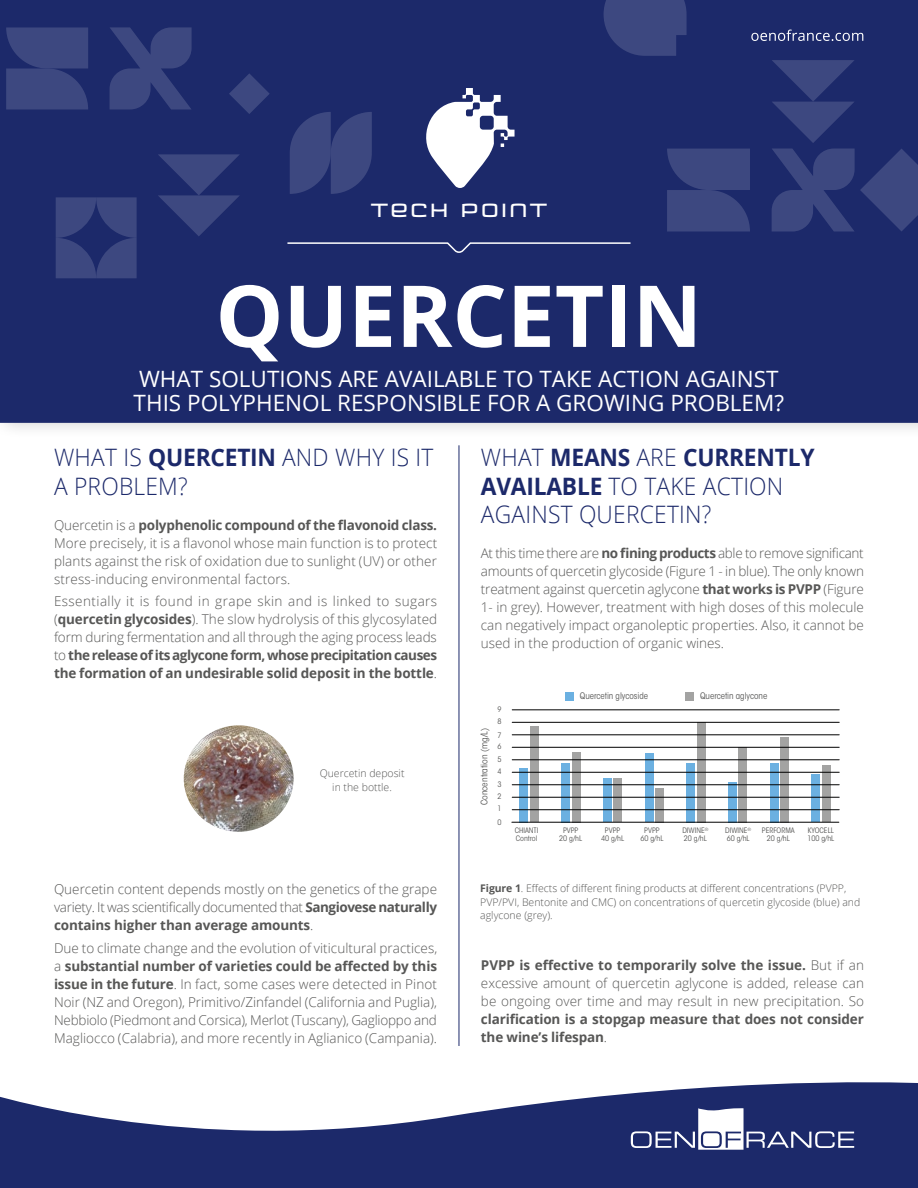
<style>
.page{position:relative;width:918px;height:1188px;background:#fff}
.page>*{position:absolute;margin:0;border:0;box-sizing:border-box;transform-origin:0 0}
.t1{font:700 85.5px "Open Sans";color:#fff}
.t2{font:300 24px/28.5px "Open Sans";letter-spacing:.01em;color:#1c296a;scale:.95 1}
.t3{font:22.5px/24px "Open Sans";color:#fff}
.t4{font:18px "Armchair Modern OT C Gauge";letter-spacing:.1em;color:#fff}
.t5{font:300 13.5px/18px "Open Sans";color:#575756;text-align:justify}
.t6{font:700 13.5px/18px "Open Sans";letter-spacing:-.01em;color:#575756}
.t7{font:300 10.5px/13.5px "Open Sans";color:#575756}
.t8{font:condensed 9px "ITC Avant Garde Std";color:#575756}
.t9{font:condensed 9px "ITC Avant Garde Std";color:#575756;scale:1.04 1}
.t10{font:condensed 7.5px/7.5px "ITC Avant Garde Std";color:#575756;scale:1.04 1}
.s1{font-weight:700}
.s2{font-weight:300}
</style>
<div class="page">
<div style="left:0;top:0;width:918px;height:440px;background:#000;opacity:.2"></div>
<div style="left:0;top:0;width:918px;height:423px;background:#1c296a"></div>
<svg style="left:772px;top:60px;width:83px;height:83px;background:#2c3874"></svg>
<svg style="left:772px;top:149px;width:146px;height:83px;background:#303c77"></svg>
<svg style="left:604px;top:0;width:83px;height:56px;background:#38437d"></svg>
<svg style="left:667px;top:149px;width:83px;height:83px;background:#39447d"></svg>
<svg style="left:158px;top:154px;width:82px;height:82px;background:#2c3874"></svg>
<svg style="left:229px;top:73px;width:41px;height:41px;background:#2c3874"></svg>
<svg style="left:110px;top:27px;width:82px;height:82px;background:#323d78"></svg>
<svg style="left:290px;top:112px;width:82px;height:82px;background:#35417b"></svg>
<svg style="left:6px;top:27px;width:82px;height:82px;background:#39447d"></svg>
<svg style="left:56px;top:197px;width:81px;height:81px;background:#35417b"></svg>
<svg style="left:751px;top:30px;width:112px;height:11px"></svg>
<svg style="left:0;top:1082px;width:918px;height:106px;fill:#1c296a"></svg>
<svg style="left:631px;top:1108px;width:223px;height:42px"></svg>
<svg style="left:418px;top:88px;width:97px;height:100px"></svg>
<svg style="left:286px;top:241px;width:346px;height:14px;background:#34407a"></svg>
<hr style="left:459px;top:445px;width:1px;height:601px;background:#1c296a">
<div style="left:520px;top:768px;width:8px;height:54px;background:#6bb0e1"></div>
<div style="left:530px;top:727px;width:8px;height:95px;background:#a3a3a2"></div>
<div style="left:645px;top:753px;width:8px;height:69px;background:#6bb0e1"></div>
<div style="left:655px;top:788px;width:9px;height:34px;background:#a3a3a2"></div>
<div style="left:687px;top:763px;width:8px;height:59px;background:#6bb0e1"></div>
<div style="left:697px;top:722px;width:8px;height:100px;background:#a3a3a2"></div>
<div style="left:728px;top:782px;width:9px;height:40px;background:#6bb0e1"></div>
<div style="left:739px;top:747px;width:8px;height:75px;background:#a3a3a2"></div>
<div style="left:770px;top:763px;width:8px;height:59px;background:#6bb0e1"></div>
<div style="left:780px;top:737px;width:9px;height:85px;background:#a3a3a2"></div>
<div style="left:812px;top:774px;width:8px;height:48px;background:#6bb0e1"></div>
<div style="left:822px;top:765px;width:9px;height:57px;background:#a3a3a2"></div>
<div style="left:561px;top:763px;width:9px;height:59px;background:#6bb0e1"></div>
<div style="left:572px;top:752px;width:8px;height:70px;background:#a3a3a2"></div>
<div style="left:603px;top:779px;width:9px;height:43px;background:#6bb0e1"></div>
<div style="left:614px;top:779px;width:8px;height:43px;background:#a3a3a2"></div>
<div style="left:565px;top:692px;width:9px;height:9px;background:#6bb0e1"></div>
<div style="left:685px;top:692px;width:9px;height:9px;background:#a3a3a2"></div>
<hr style="left:512px;top:710px;width:327px;height:1px;background:#000">
<hr style="left:512px;top:722px;width:327px;height:1px;background:#000">
<hr style="left:512px;top:735px;width:327px;height:1px;background:#000">
<hr style="left:512px;top:747px;width:327px;height:1px;background:#000">
<hr style="left:512px;top:760px;width:327px;height:1px;background:#000">
<hr style="left:512px;top:772px;width:327px;height:1px;background:#000">
<hr style="left:512px;top:785px;width:327px;height:1px;background:#000">
<hr style="left:512px;top:797px;width:327px;height:1px;background:#000">
<hr style="left:512px;top:809px;width:327px;height:1px;background:#000">
<hr style="left:512px;top:822px;width:327px;height:1px;background:#000">
<img style="left:184px;top:725px;width:110px;height:107px">
<h3 class="t4" style="left:371px;top:198px;width:178px">TECH POINT</h3>
<h1 class="t1" style="left:215px;top:256px;width:488px">QUERCETIN</h1>
<h3 class="t3" style="left:134px;top:366px;width:652px">WHAT SOLUTIONS ARE AVAILABLE TO TAKE ACTION AGAINST<br>THIS POLYPHENOL RESPONSIBLE FOR A GROWING PROBLEM?</h3>
<h2 class="t2" style="left:54px;top:443px;width:401px">WHAT IS <span class="s1">QUERCETIN</span> AND WHY IS IT<br>A PROBLEM?</h2>
<p class="t5" style="left:54px;top:516px;width:385px">Quercetin is a <span class="s1">polyphenolic compound of the flavonoid class.<br></span>More precisely, it is a flavonol whose main function is to protect plants against the risk of oxidation due to sunlight (UV) or other stress-inducing environmental factors.</p>
<p class="t5" style="left:54px;top:592px;width:385px">Essentially it is found in grape skin and is linked to sugars (<span class="s1">quercetin glycosides</span>). The slow hydrolysis of this glycosylated form during fermentation and all through the aging process leads to <span class="s1">the release of its aglycone form, whose precipitation causes the formation of an undesirable solid deposit in the bottle</span>.</p>
<h2 class="t2" style="left:481px;top:443px;width:353px">WHAT <span class="s1">MEANS</span> ARE <span class="s1">CURRENTLY<br>AVAILABLE</span> TO TAKE ACTION<br>AGAINST QUERCETIN?</h2>
<p class="t5" style="left:481px;top:544px;width:385px">At this time there are <span class="s1">no fining products</span> able to remove significant amounts of quercetin glycoside (Figure 1 - in blue). The only known treatment against quercetin aglycone <span class="s1">that works is PVPP</span> (Figure 1- in grey). However, treatment with high doses of this molecule can negatively impact organoleptic properties. Also, it cannot be used in the production of organic wines.</p>
<p class="t7" style="left:320px;top:767px;width:86px;text-align:center">Quercetin deposit in the bottle.</p>
<p class="t5" style="left:54px;top:880px;width:385px">Quercetin content depends mostly on the genetics of the grape variety. It was scientifically documented that <span class="s1">Sangiovese naturally contains higher than average amounts</span>.</p>
<p class="t5" style="left:54px;top:938px;width:385px">Due to climate change and the evolution of viticultural practices, a <span class="s1">substantial number of varieties could be affected by this issue in the future</span>. In fact, some cases were detected in Pinot Noir (NZ and Oregon), Primitivo/Zinfandel (California and Puglia), Nebbiolo (Piedmont and Corsica), Merlot (Tuscany), Gaglioppo and Magliocco (Calabria), and more recently in Aglianico (Campania).</p>
<p class="t10" style="left:497px;top:705px;width:5px">9</p>
<p class="t10" style="left:497px;top:718px;width:5px">8</p>
<p class="t9" style="left:479px;top:805px;width:76px;rotate:-90deg">Concentration (mg/L)</p>
<p class="t10" style="left:497px;top:731px;width:5px">7</p>
<p class="t10" style="left:497px;top:743px;width:5px">6</p>
<p class="t10" style="left:497px;top:755px;width:5px">5</p>
<p class="t10" style="left:497px;top:768px;width:5px">4</p>
<p class="t10" style="left:497px;top:781px;width:5px">3</p>
<p class="t10" style="left:497px;top:793px;width:5px">2</p>
<p class="t10" style="left:497px;top:805px;width:5px">1</p>
<p class="t10" style="left:497px;top:818px;width:5px">0</p>
<p class="t10" style="left:515px;top:827px;width:24px">CHIANTI<br>Control</p>
<p class="t8" style="left:580px;top:690px;width:70px">Quercetin glycoside</p>
<p class="t8" style="left:700px;top:690px;width:69px">Quercetin aglycone</p>
<p class="t10" style="left:559px;top:827px;width:24px;text-align:center">PVPP<br>20 g/hL</p>
<p class="t10" style="left:601px;top:827px;width:24px;text-align:center">PVPP<br>40 g/hL</p>
<p class="t10" style="left:640px;top:827px;width:24px;text-align:center">PVPP<br>60 g/hL</p>
<p class="t10" style="left:682px;top:827px;width:26px">DIWINE<sup>®<br></sup>20 g/hL</p>
<p class="t10" style="left:725px;top:827px;width:26px">DIWINE<sup>®<br></sup>60 g/hL</p>
<p class="t10" style="left:762px;top:827px;width:33px;text-align:center">PERFORMA<br>20 g/hL</p>
<p class="t10" style="left:807px;top:827px;width:28px">KYOCELL<br>100 g/hL</p>
<p class="t7" style="left:480px;top:881px;width:382px"><span class="s1">Figure 1</span>. Effects of different fining products at different concentrations (PVPP,<br>PVP/PVI, Bentonite and CMC) on concentrations of quercetin glycoside (blue) and aglycone (grey).</p>
<p class="t5" style="left:481px;top:956px;width:385px"><span class="s1">PVPP is effective to temporarily solve the issue.</span> But if an excessive amount of quercetin aglycone is added, release can be ongoing over time and may result in new precipitation. So</p>
<p class="t6" style="left:481px;top:1010px;width:385px">clarification is a stopgap measure that does not consider the wine’s lifespan<span class="s2">.</span></p>
</div>
